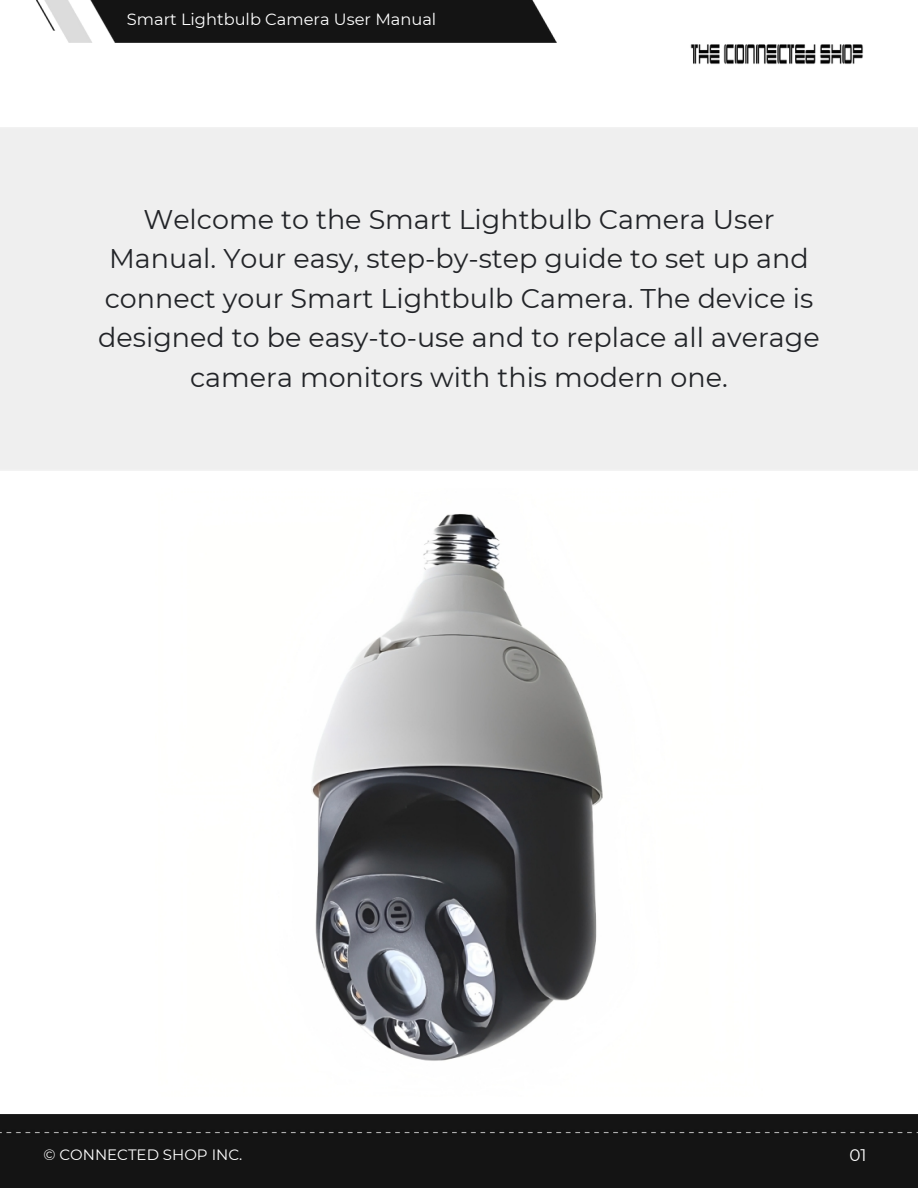
<style>
.page{position:relative;width:918px;height:1188px;background:#fff}
.page>*{position:absolute;margin:0;border:0;box-sizing:border-box;transform-origin:0 0}
.t1{font:27px/39.3px "Montserrat";color:#222428;text-align:center}
.t2{font:16.8px "Montserrat";color:#fff}
.t3{font:16.2px "Montserrat";color:#fff}
.t4{font:15px "Montserrat";color:#fff}
</style>
<div class="page">
<img style="left:690px;top:44px;width:173px;height:20px">
<img style="left:36px;top:0;width:520px;height:42px">
<div style="left:0;top:1114px;width:918px;height:74px;background:#141414"></div>
<img style="left:311px;top:514px;width:292px;height:547px">
<p class="t3" style="left:127px;top:10px;width:311px">Smart Lightbulb Camera User Manual</p>
<p class="t1" style="left:98px;top:200px;width:723px">Welcome to the Smart Lightbulb Camera User Manual. Your easy, step-by-step guide to set up and connect your Smart Lightbulb Camera. The device is designed to be easy-to-use and to replace all average camera monitors with this modern one.</p>
<p class="t4" style="left:43px;top:1146px;width:200px">© CONNECTED SHOP INC.</p>
<p class="t2" style="left:849px;top:1145px;width:19px">01</p>
</div>
